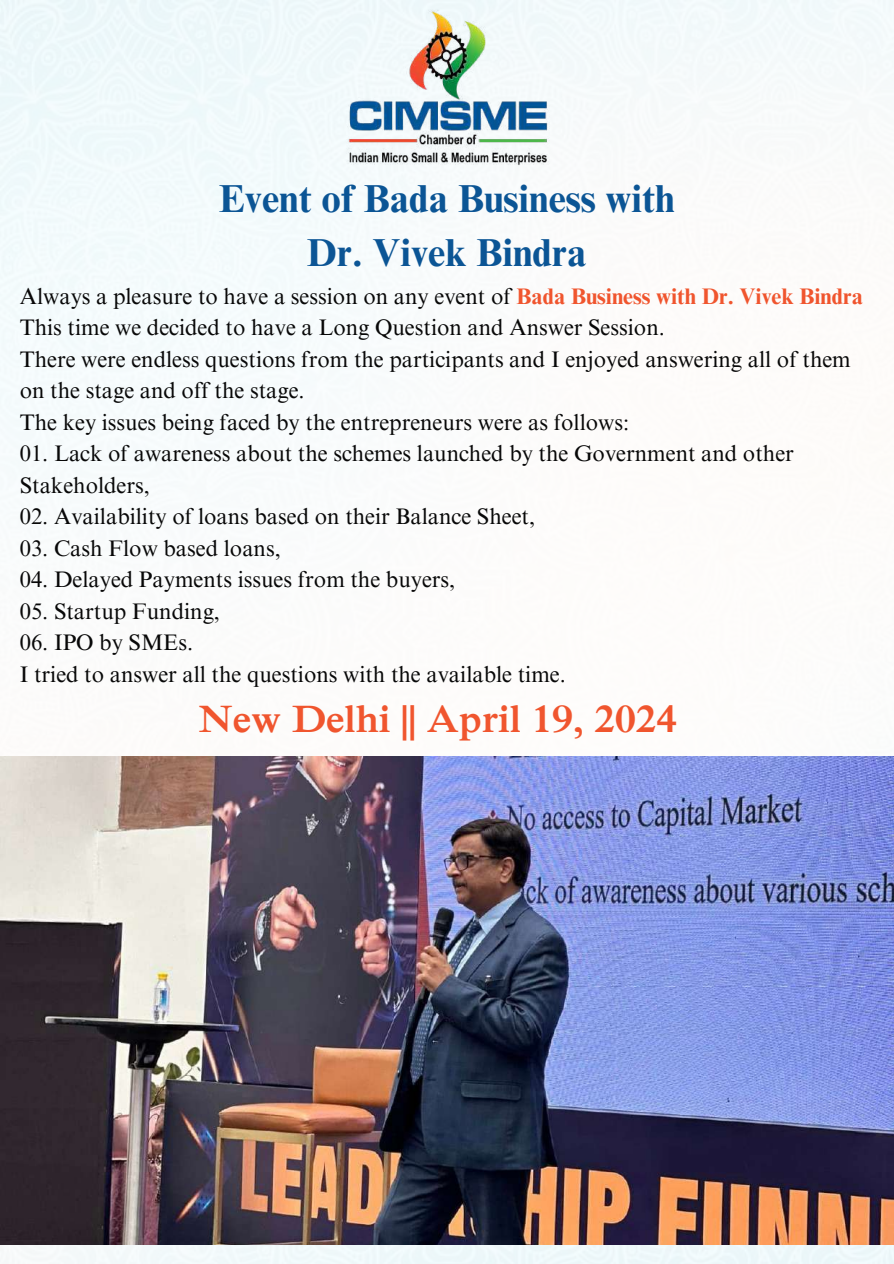
<style>
.page{position:relative;width:894px;height:1264px;background:#fff}
.page>*{position:absolute;margin:0;border:0;box-sizing:border-box;transform-origin:0 0}
.t1{font:700 39px/54px "Times NRMT Pro";color:#0b5595;text-align:center}
.t2{font:600 39px "Times NRMT Pro";color:#f0552e}
.t3{font:22.5px/31.5px "Times NRMT Pro";color:#080808}
.s1{font-weight:700;color:#f0552e}
</style>
<div class="page">
<img style="left:0;top:0;width:893px;height:1263px">
<img style="left:330px;top:2px;width:234px;height:174px">
<img style="left:0;top:756px;width:893px;height:487px">
<h1 class="t1" style="left:219px;top:177px;width:457px">Event of Bada Business with<br>Dr. Vivek Bindra</h1>
<p class="t3" style="left:20px;top:283px;width:844px">Always a pleasure to have a session on any event of <span class="s1">Bada Business with Dr. Vivek Bindra </span>This time we decided to have a Long Question and Answer Session.<br>There were endless questions from the participants and I enjoyed answering all of them on the stage and off the stage.<br>The key issues being faced by the entrepreneurs were as follows:</p>
<p class="t3" style="left:20px;top:441px;width:775px">01. Lack of awareness about the schemes launched by the Government and other<br>Stakeholders,</p>
<p class="t3" style="left:20px;top:504px;width:516px">02. Availability of loans based on their Balance Sheet,</p>
<p class="t3" style="left:20px;top:535px;width:262px">03. Cash Flow based loans,</p>
<p class="t3" style="left:20px;top:567px;width:437px">04. Delayed Payments issues from the buyers,</p>
<p class="t3" style="left:20px;top:598px;width:202px">05. Startup Funding,</p>
<p class="t3" style="left:20px;top:630px;width:547px">06. IPO by SMEs.<br>I tried to answer all the questions with the available time.</p>
<h1 class="t2" style="left:198px;top:704px;width:480px">New Delhi || April 19, 2024</h1>
</div>
